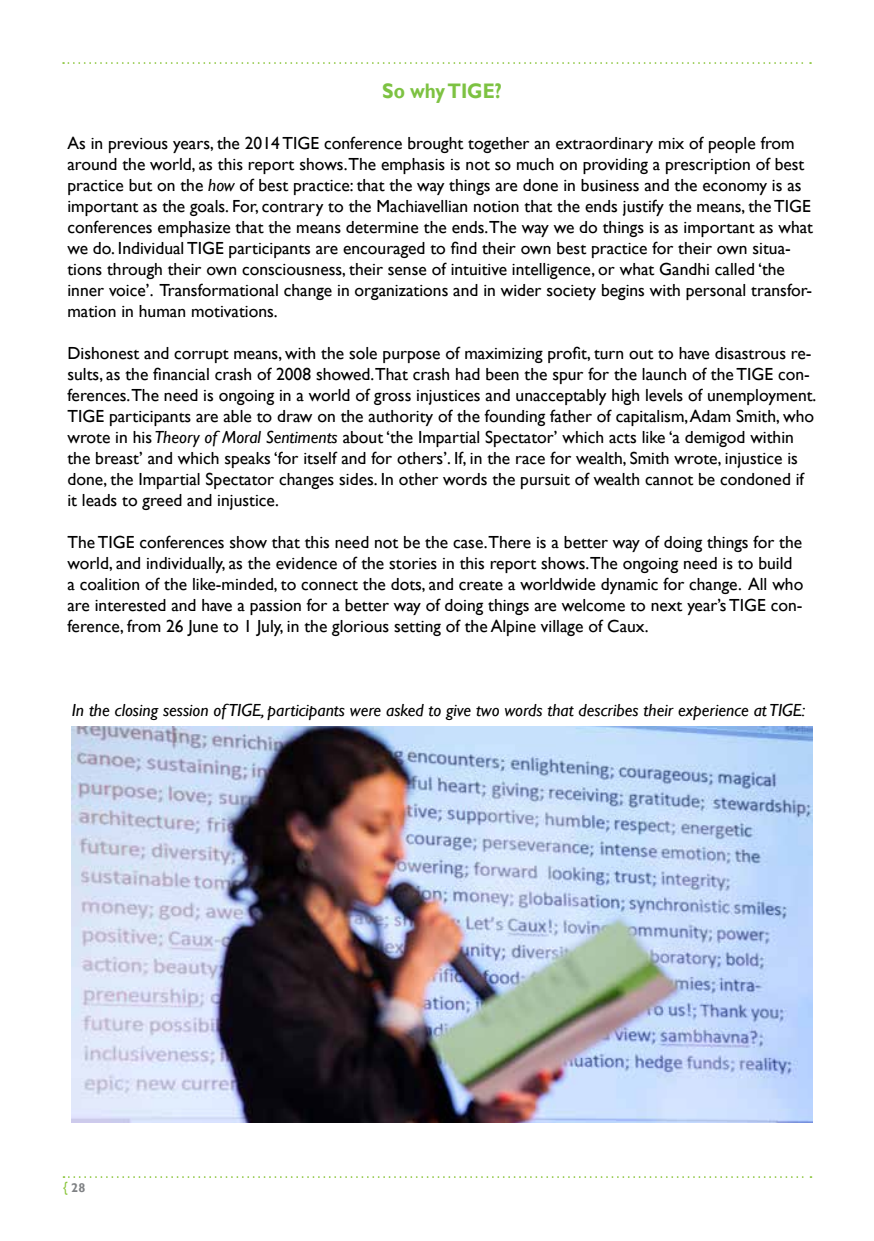
<style>
.page{position:relative;width:874px;height:1241px;background:#fff}
.page>*{position:absolute;margin:0;border:0;box-sizing:border-box;transform-origin:0 0}
.t1{font:700 21px "Gill Sans";color:#7dc242;scale:.9 1}
.t2{font:17.5px/21px "Gill Sans";color:#000}
.t3{font:italic 17.5px "Gill Sans";color:#000}
.t4{font:700 12.6px "Gill Sans";color:#808285}
.s1{font-style:italic}
.s2{font-weight:400;font-size:14px;color:#8dc63f}
</style>
<div class="page">
<svg style="left:63px;top:62px;width:747px;height:2px"></svg>
<svg style="left:63px;top:1176px;width:748px;height:1px"></svg>
<img style="left:72px;top:726px;width:740px;height:396px">
<p class="t1" style="left:382px;top:78px;width:134px">So why TIGE?</p>
<p class="t2" style="left:67px;top:133px;width:746px">As in previous years, the 2014 TIGE conference brought together an extraordinary mix of people from around the world, as this report shows.The emphasis is not so much on providing a prescription of best practice but on the <span class="s1">how</span> of best practice: that the way things are done in business and the economy is as important as the goals. For, contrary to the Machiavellian notion that the ends justify the means, the TIGE conferences emphasize that the means determine the ends.The way we do things is as important as what we do. Individual TIGE participants are encouraged to find their own best practice for their own situa&shy;tions through their own consciousness, their sense of intuitive intelligence, or what Gandhi called ‘the inner voice’. Transformational change in organizations and in wider society begins with personal transfor&shy;mation in human motivations.</p>
<p class="t2" style="left:67px;top:343px;width:750px">Dishonest and corrupt means, with the sole purpose of maximizing profit, turn out to have disastrous re&shy;sults, as the financial crash of 2008 showed.That crash had been the spur for the launch of the TIGE con&shy;ferences.The need is ongoing in a world of gross injustices and unacceptably high levels of unemployment.<br>TIGE participants are able to draw on the authority of the founding father of capitalism, Adam Smith, who wrote in his <span class="s1">Theory of Moral Sentiments</span> about ‘the Impartial Spectator’ which acts like ‘a demigod within the breast’ and which speaks ‘for itself and for others’. If, in the race for wealth, Smith wrote, injustice is done, the Impartial Spectator changes sides. In other words the pursuit of wealth cannot be condoned if it leads to greed and injustice.</p>
<p class="t2" style="left:67px;top:532px;width:737px">The TIGE conferences show that this need not be the case.There is a better way of doing things for the world, and individually, as the evidence of the stories in this report shows.The ongoing need is to build a coalition of the like-minded, to connect the dots, and create a worldwide dynamic for change. All who are interested and have a passion for a better way of doing things are welcome to next year’s TIGE con&shy;ference, from 26 June to 1 July, in the glorious setting of the Alpine village of Caux.</p>
<p class="t3" style="left:72px;top:699px;width:734px">In the closing session of TIGE, participants were asked to give two words that describes their experience at TIGE:</p>
<p class="t4" style="left:63px;top:1180px;width:24px"><span class="s2">{</span> 28</p>
</div>
